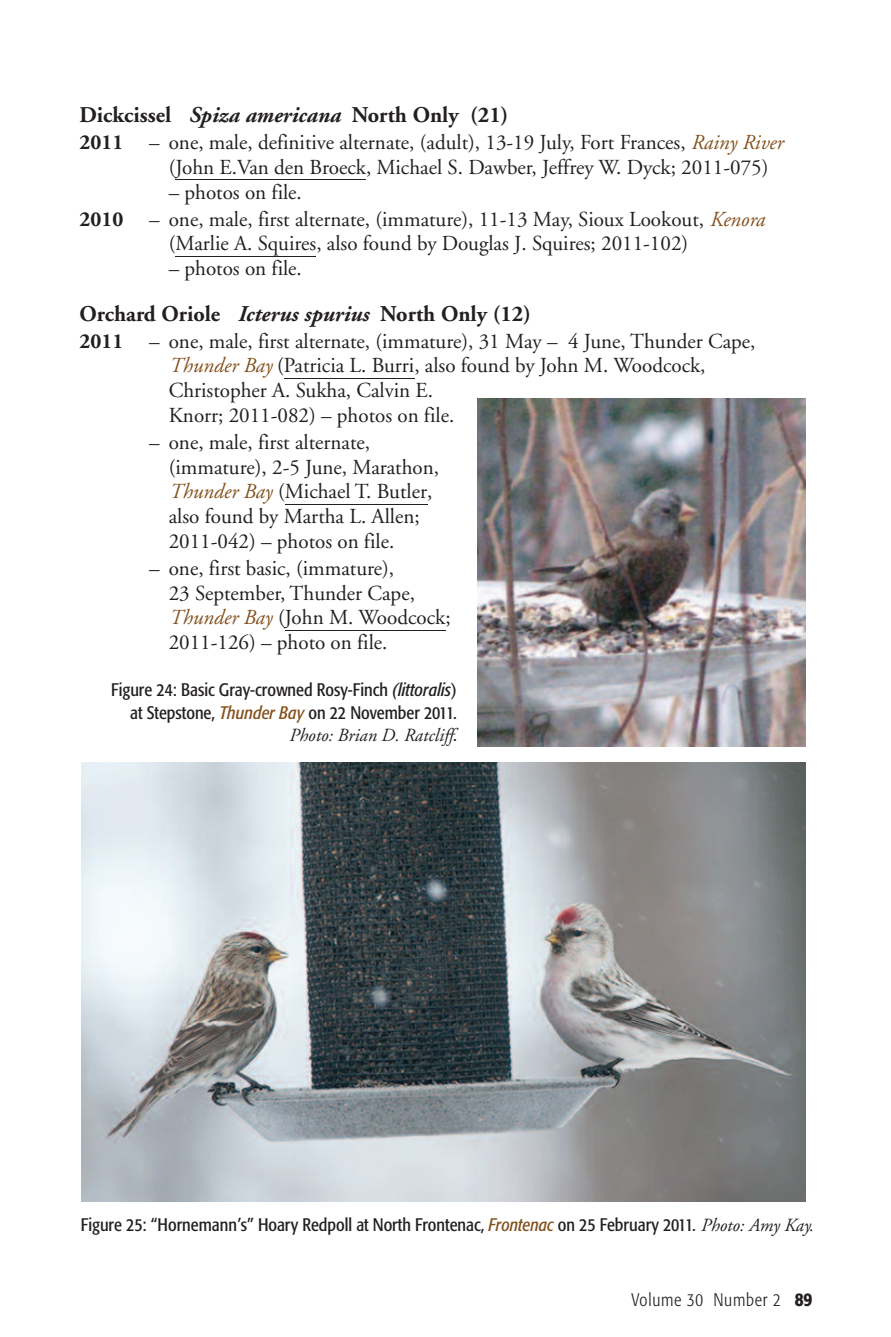
<style>
.page{position:relative;width:891px;height:1337px;background:#fff}
.page>*{position:absolute;margin:0;border:0;box-sizing:border-box;transform-origin:0 0}
.t1{font:700 22.5px "Adobe Garamond";color:#231f20}
.t2{font:21.38px/24.8px "Adobe Garamond";color:#231f20}
.t3{font:italic 18.45px "Adobe Garamond";color:#231f20}
.t4{font:condensed 18px/22.5px "Formata";color:#231f20;text-align:right}
.t5{font:300 condensed 18px "Formata";letter-spacing:.045em;color:#231f20}
.s1{font-style:italic}
.s2{font-weight:700}
.s3{font-style:italic;color:#85501c}
.s4{font-family:"Formata";font-style:normal;font-stretch:condensed;font-size:18px}
.s5{font-family:"Adobe Garamond";font-style:italic;font-stretch:normal;font-size:18.45px}
.s6{font-weight:500;font-size:19.12px}
</style>
<div class="page">
<hr style="left:175px;top:179px;width:191px;height:1px;background:#231f20">
<hr style="left:175px;top:256px;width:141px;height:1px;background:#231f20">
<hr style="left:284px;top:378px;width:130px;height:1px;background:#231f20">
<hr style="left:285px;top:504px;width:142px;height:1px;background:#231f20">
<hr style="left:285px;top:630px;width:160px;height:1px;background:#231f20">
<img style="left:477px;top:398px;width:328px;height:349px">
<img style="left:81px;top:762px;width:724px;height:439px">
<p class="t1" style="left:80px;top:106px;width:430px">Dickcissel <span class="s1">Spiza americana</span> North Only (21)</p>
<p class="t2" style="left:169px;top:132px;width:616px;text-indent:-89px"><span class="s2">2011</span> – one, male, definitive alternate, (adult), 13-19 July, Fort Frances, <span class="s3">Rainy River </span>(John E.Van den Broeck, Michael S. Dawber, Jeffrey W. Dyck; 2011-075)</p>
<p class="t2" style="left:80px;top:180px;width:686px;line-height:27px;text-indent:89px">– photos on file.<br><span class="s2">2010</span> – one, male, first alternate, (immature), 11-13 May, Sioux Lookout, <span class="s3">Kenora</span></p>
<p class="t2" style="left:169px;top:233px;width:521px">(Marlie A. Squires, also found by Douglas J. Squires; 2011-102)</p>
<p class="t2" style="left:169px;top:258px;width:135px">– photos on file.</p>
<p class="t1" style="left:80px;top:304px;width:453px">Orchard Oriole <span class="s1">Icterus spurius</span> North Only (12)</p>
<p class="t2" style="left:169px;top:330px;width:588px;text-indent:-89px"><span class="s2">2011</span> – one, male, first alternate, (immature), 31 May – 4 June, Thunder Cape, <span class="s3">Thunder Bay</span> (Patricia L. Burri, also found by John M. Woodcock, Christopher A. Sukha, Calvin E.<br>Knorr; 2011-082) – photos on file.</p>
<p class="t2" style="left:169px;top:431px;width:272px;text-indent:-19px">– one, male, first alternate, (immature), 2-5 June, Marathon,<br><span class="s3">Thunder Bay</span> (Michael T. Butler, also found by Martha L. Allen;<br>2011-042) – photos on file.</p>
<p class="t2" style="left:169px;top:557px;width:283px;text-indent:-19px">– one, first basic, (immature),<br>23 September, Thunder Cape,<br><span class="s3">Thunder Bay</span> (John M. Woodcock;<br>2011-126) – photo on file.</p>
<p class="t4" style="left:111px;top:680px;width:347px">Figure 24: Basic Gray-crowned Rosy-Finch <span class="s1">(littoralis</span>) at Stepstone, <span class="s3">Thunder Bay</span> on 22 November 2011.</p>
<p class="t3" style="left:289px;top:728px;width:169px">Photo: Brian D. Ratcliff<span class="s4">.</span></p>
<p class="t4" style="left:81px;top:1215px;width:734px">Figure 25: “Hornemann’s” Hoary Redpoll at North Frontenac, <span class="s3">Frontenac</span> on 25 February 2011. <span class="s5">Photo: Amy Kay.</span></p>
<p class="t5" style="left:632px;top:1292px;width:182px">Volume 30 Number 2 <span class="s6">89</span></p>
</div>
